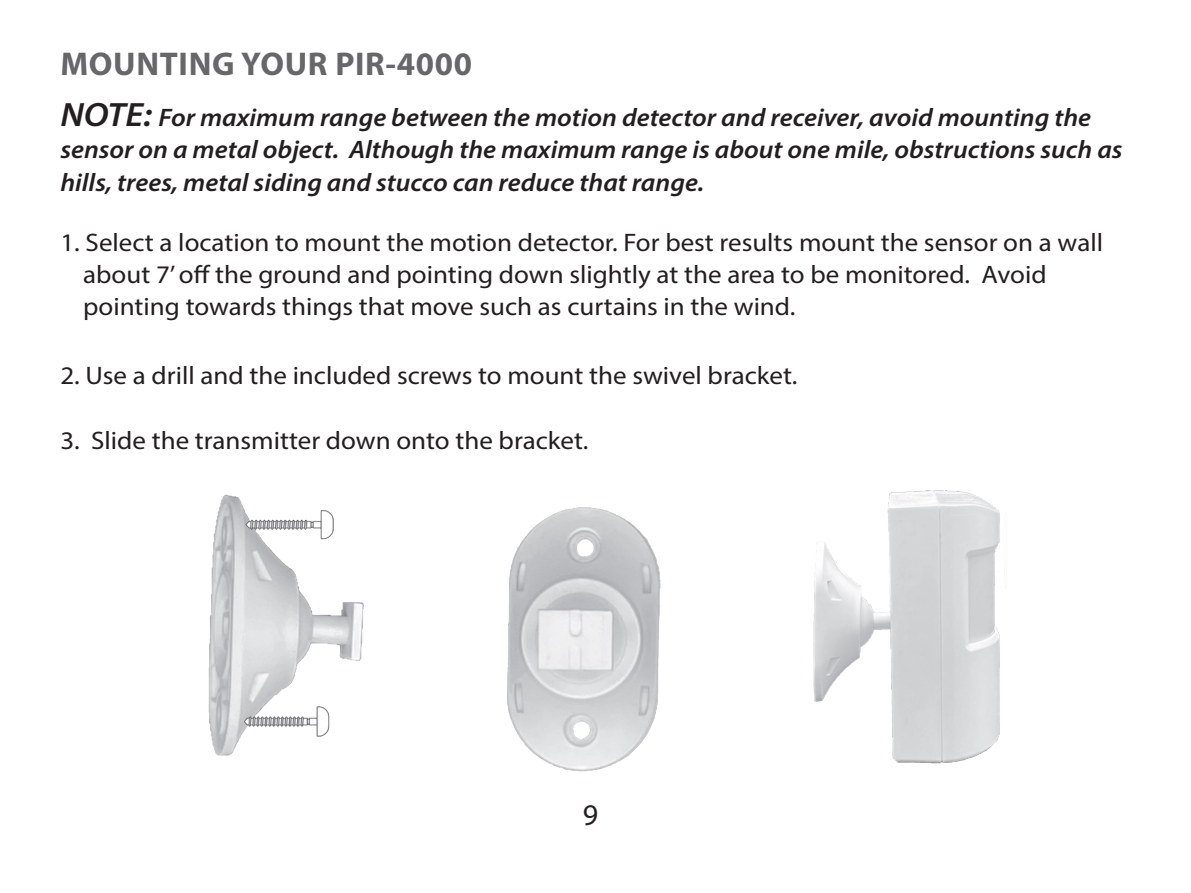
<style>
.page{position:relative;width:1191px;height:893px;background:#fff}
.page>*{position:absolute;margin:0;border:0;box-sizing:border-box;transform-origin:0 0}
.t1{font:700 33px "Myriad Pro";letter-spacing:.02em;color:#67676a}
.t2{font:30px "Myriad Pro";color:#231f20}
.t3{font:25.5px "Myriad Pro";color:#231f20;scale:1.06 1}
.t4{font:italic 600 25.5px/32.4px "Myriad Pro";color:#231f20;scale:1.06 1}
.s1{font-size:33.9px}
</style>
<div class="page">
<img style="left:208px;top:494px;width:156px;height:262px">
<img style="left:507px;top:507px;width:154px;height:265px">
<img style="left:813px;top:490px;width:193px;height:274px">
<img style="left:229px;top:502px;width:123px;height:52px">
<img style="left:228px;top:697px;width:119px;height:56px">
<p class="t1" style="left:60px;top:42px;width:413px">MOUNTING YOUR PIR-4000</p>
<p class="t4" style="left:60px;top:100px;width:974px"><span class="s1">NOTE:</span> For maximum range between the motion detector and receiver, avoid mounting the</p>
<p class="t4" style="left:60px;top:133px;width:1003px">sensor on a metal object. Although the maximum range is about one mile, obstructions such as hills, trees, metal siding and stucco can reduce that range.</p>
<p class="t3" style="left:60px;top:226px;width:985px">1. Select a location to mount the motion detector. For best results mount the sensor on a wall</p>
<p class="t3" style="left:83px;top:259px;width:910px">about 7’ off the ground and pointing down slightly at the area to be monitored. Avoid</p>
<p class="t3" style="left:83px;top:291px;width:673px">pointing towards things that move such as curtains in the wind.</p>
<p class="t3" style="left:60px;top:360px;width:697px">2. Use a drill and the included screws to mount the swivel bracket.</p>
<p class="t3" style="left:60px;top:424px;width:500px">3. Slide the transmitter down onto the bracket.</p>
<p class="t2" style="left:583px;top:797px;width:17px">9</p>
</div>
